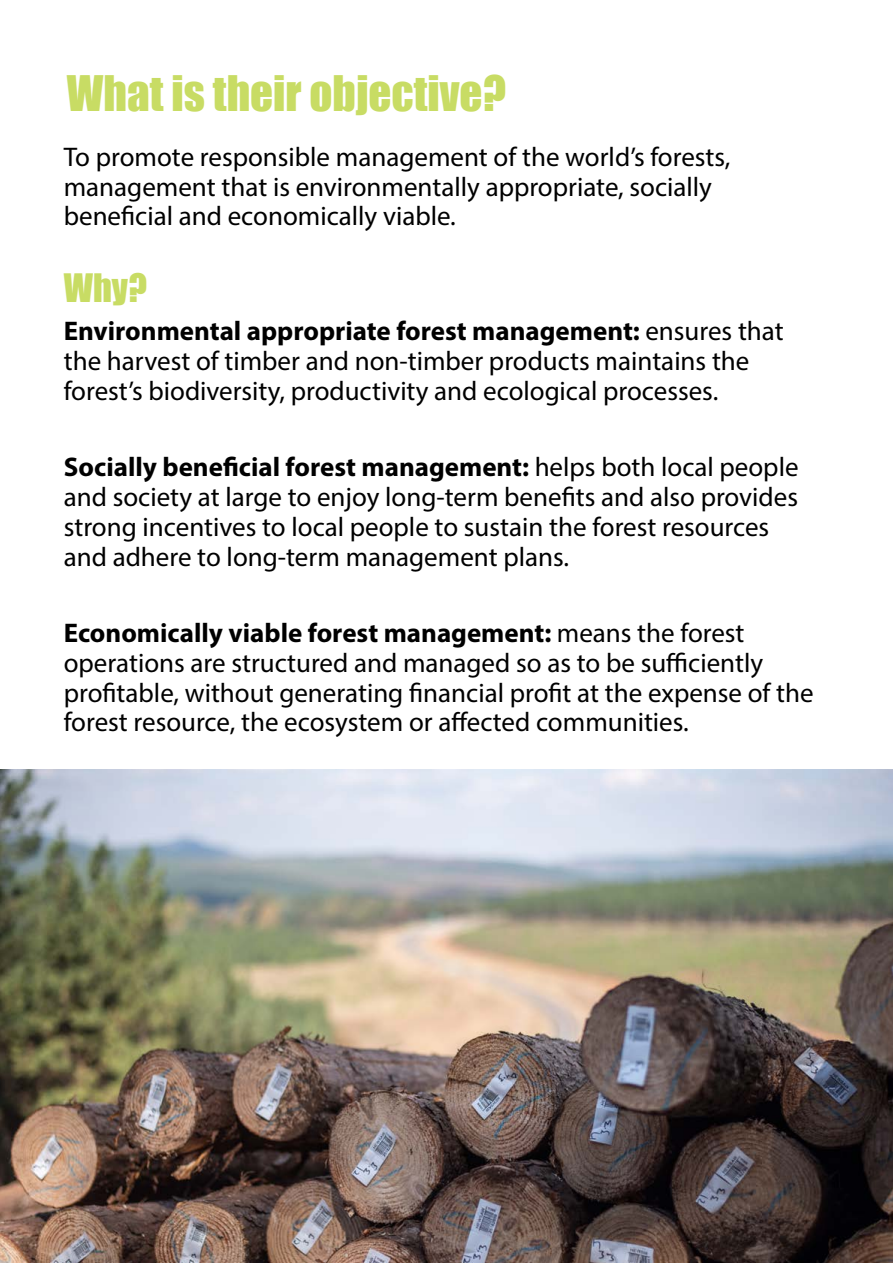
<style>
.page{position:relative;width:893px;height:1263px;background:#fff}
.page>*{position:absolute;margin:0;border:0;box-sizing:border-box;transform-origin:0 0}
.t1{font:45px "Impact";color:#c8dc64}
.t2{font:36px "Impact";color:#c8dc64}
.t3{font:27px/29.7px "Myriad Pro";color:#000}
.s1{font-weight:700}
</style>
<div class="page">
<img style="left:0;top:769px;width:892px;height:494px">
<h1 class="t1" style="left:67px;top:58px;width:441px">What is their objective?</h1>
<p class="t3" style="left:64px;top:142px;width:668px">To promote responsible management of the world’s forests, management that is environmentally appropriate, socially beneficial and economically viable.</p>
<h2 class="t2" style="left:64px;top:260px;width:85px">Why?</h2>
<p class="t3" style="left:64px;top:316px;width:721px"><span class="s1">Environmental appropriate forest management:</span> ensures that the harvest of timber and non-timber products maintains the forest’s biodiversity, productivity and ecological processes.</p>
<p class="t3" style="left:64px;top:452px;width:736px"><span class="s1">Socially beneficial forest management:</span> helps both local people and society at large to enjoy long-term benefits and also provides strong incentives to local people to sustain the forest resources and adhere to long-term management plans.</p>
<p class="t3" style="left:64px;top:618px;width:751px"><span class="s1">Economically viable forest management:</span> means the forest operations are structured and managed so as to be sufficiently profitable, without generating financial profit at the expense of the forest resource, the ecosystem or affected communities.</p>
</div>
